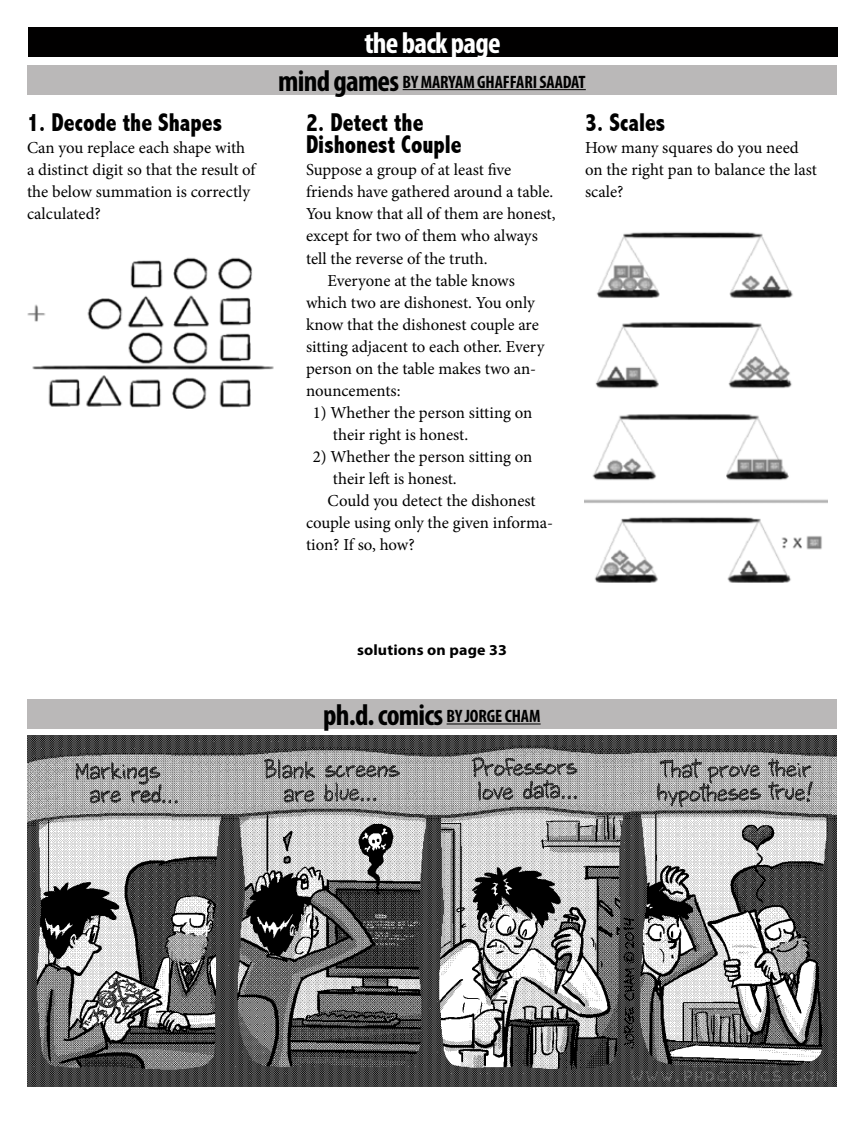
<style>
.page{position:relative;width:864px;height:1134px;background:#fff}
.page>*{position:absolute;margin:0;border:0;box-sizing:border-box;transform-origin:0 0}
.t1{font:700 condensed 30px "Myriad Pro";letter-spacing:-.025em;color:#000}
.t2{font:700 condensed 30px "Myriad Pro";letter-spacing:-.025em;color:#fff}
.t3{font:800 condensed 25.8px/22px "Abadi";color:#000;scale:.9 1}
.t4{font:700 condensed 18px "Myriad Pro";letter-spacing:-.005em;color:#000}
.t5{font:16.8px/22px "Minion Pro";letter-spacing:-.01em;color:#000}
.t6{font:700 15.15px "Myriad Pro";letter-spacing:.01em;color:#000;scale:1.05 1}
.s1{font-size:30px}
.s2{font-size:18px}
</style>
<div class="page">
<div style="left:27px;top:699px;width:810px;height:30px;background:#bab8b8"></div>
<hr style="left:447px;top:724px;width:94px;height:1px;background:#000">
<div style="left:27px;top:65px;width:810px;height:29px;background:#bab8b8"></div>
<hr style="left:403px;top:89px;width:183px;height:1px;background:#000">
<img style="left:27px;top:736px;width:810px;height:351px">
<div style="left:28px;top:27px;width:810px;height:30px;background:#010000"></div>
<img style="left:27px;top:257px;width:247px;height:152px">
<img style="left:585px;top:232px;width:243px;height:351px">
<h2 class="t3" style="left:27px;top:112px;width:218px">1. Decode the Shapes</h2>
<p class="t5" style="left:27px;top:137px;width:232px">Can you replace each shape with<br>a distinct digit so that the result of the below summation is correctly calculated?</p>
<h1 class="t2" style="left:364px;top:24px;width:138px">the back page</h1>
<p class="t4" style="left:278px;top:71px;width:309px"><span class="s1">mind games</span> BY MARYAM GHAFFARI SAADAT</p>
<h2 class="t3" style="left:306px;top:112px;width:175px">2. Detect the<br>Dishonest Couple</h2>
<p class="t5" style="left:306px;top:159px;width:207px">Suppose a group of at least five</p>
<p class="t5" style="left:306px;top:181px;width:249px">friends have gathered around a table.</p>
<p class="t5" style="left:306px;top:203px;width:251px">You know that all of them are honest,</p>
<p class="t5" style="left:306px;top:225px;width:233px">except for two of them who always</p>
<p class="t5" style="left:306px;top:247px;width:183px">tell the reverse of the truth.</p>
<p class="t5" style="left:328px;top:269px;width:189px">Everyone at the table knows</p>
<p class="t5" style="left:306px;top:291px;width:231px">which two are dishonest. You only</p>
<p class="t5" style="left:306px;top:313px;width:234px">know that the dishonest couple are</p>
<p class="t5" style="left:306px;top:335px;width:240px">sitting adjacent to each other. Every</p>
<p class="t5" style="left:306px;top:357px;width:232px">person on the table makes two an-</p>
<p class="t5" style="left:306px;top:380px;width:96px">nouncements:</p>
<p class="t5" style="left:333px;top:402px;width:201px;text-indent:-20px">1) Whether the person sitting on their right is honest.</p>
<p class="t5" style="left:313px;top:446px;width:221px">2) Whether the person sitting on</p>
<p class="t5" style="left:333px;top:468px;width:125px">their left is honest.</p>
<p class="t5" style="left:328px;top:490px;width:210px">Could you detect the dishonest</p>
<p class="t5" style="left:306px;top:512px;width:249px">couple using only the given informa-</p>
<p class="t5" style="left:306px;top:534px;width:110px">tion? If so, how?</p>
<h2 class="t3" style="left:585px;top:112px;width:91px">3. Scales</h2>
<p class="t5" style="left:585px;top:137px;width:234px">How many squares do you need on the right pan to balance the last scale?</p>
<p class="t6" style="left:357px;top:640px;width:144px">solutions on page 33</p>
<h1 class="t1" style="left:323px;top:696px;width:219px">ph.d. comics <span class="s2">BY JORGE CHAM</span></h1>
</div>
